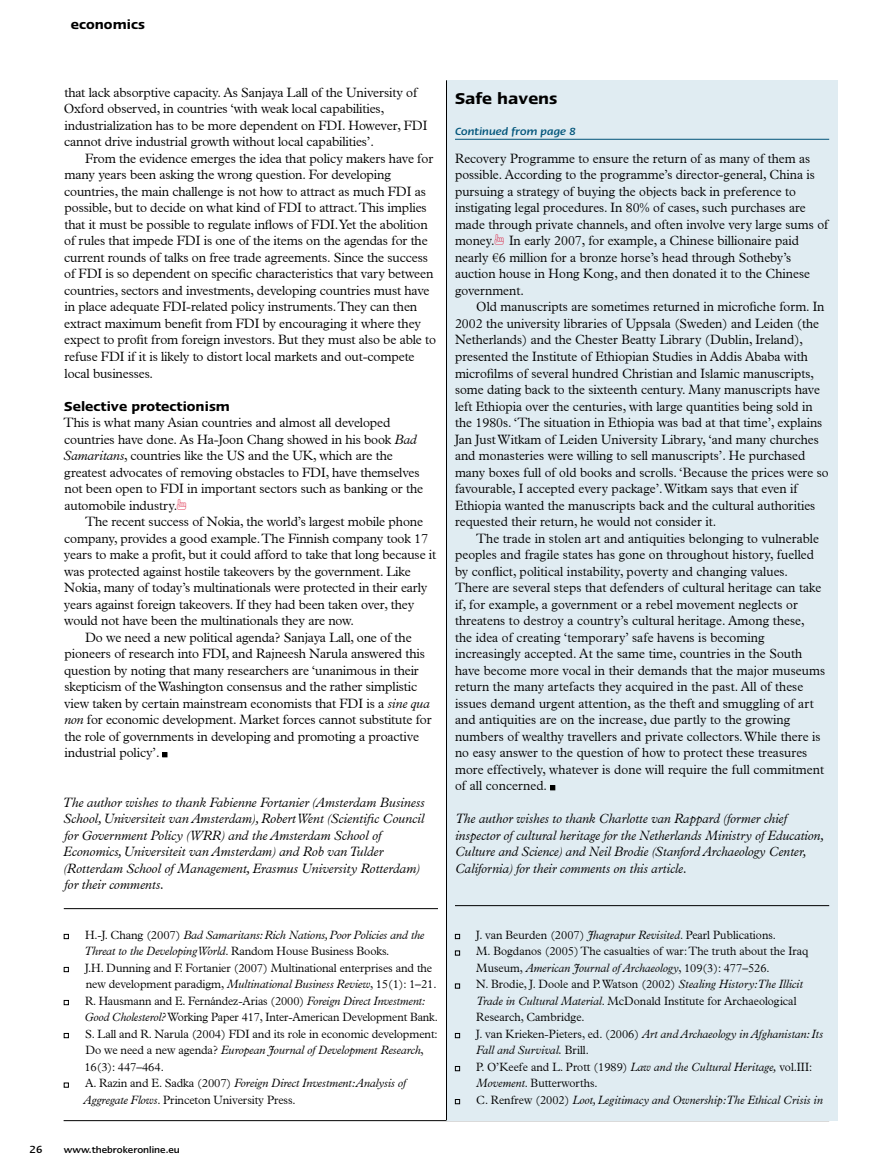
<style>
.page{position:relative;width:893px;height:1170px;background:#fff}
.page>*{position:absolute;margin:0;border:0;box-sizing:border-box;transform-origin:0 0}
.t1{font:600 18px "Linotype Ergo";color:#000}
.t2{font:600 15px "Linotype Ergo";color:#000}
.t3{font:300 13.5px/16.5px "Plantin";letter-spacing:-.005em;color:#000;scale:.95 1}
.t4{font:300 13.5px/16.5px "Plantin";letter-spacing:-.005em;color:#000}
.t5{font:italic 300 13.5px/16.5px "Plantin";color:#000}
.t6{font:italic 300 13.5px/16.5px "Plantin";color:#000;scale:.95 1}
.t7{font:300 12px/16.5px "Plantin";letter-spacing:-.01em;color:#000}
.t8{font:300 12px/16.5px "Plantin";letter-spacing:-.01em;color:#000;scale:.95 1}
.t9{font:italic 500 12px "Linotype Ergo";color:#00547a}
.t10{font:500 12px "Linotype Ergo";color:#000}
.t11{font:500 10.5px "Linotype Ergo";color:#000}
.s1{font-style:italic}
.s2{font-family:"All My Hands";font-weight:400;color:#da1638}
</style>
<div class="page">
<hr style="left:64px;top:1120px;width:765px;height:1px;background:#000">
<div style="left:446px;top:80px;width:392px;height:1040px;background:#e0ecf2"></div>
<hr style="left:64px;top:908px;width:374px;height:1px;background:#000">
<svg style="left:162px;top:752px;width:5px;height:5px"></svg>
<svg style="left:64px;top:933px;width:5px;height:5px"></svg>
<svg style="left:64px;top:966px;width:5px;height:5px"></svg>
<svg style="left:64px;top:999px;width:5px;height:5px"></svg>
<svg style="left:64px;top:1032px;width:5px;height:5px"></svg>
<svg style="left:64px;top:1082px;width:5px;height:5px"></svg>
<svg style="left:550px;top:785px;width:5px;height:5px"></svg>
<hr style="left:455px;top:905px;width:374px;height:1px;background:#000">
<svg style="left:455px;top:933px;width:5px;height:5px"></svg>
<svg style="left:455px;top:950px;width:5px;height:5px"></svg>
<svg style="left:455px;top:983px;width:5px;height:5px"></svg>
<svg style="left:455px;top:1032px;width:5px;height:5px"></svg>
<hr style="left:455px;top:139px;width:374px;height:1px;background:#00547a">
<hr style="left:446px;top:80px;width:1px;height:1040px;background:#000">
<p class="t2" style="left:71px;top:16px;width:76px">economics</p>
<p class="t4" style="left:64px;top:84px;width:365px">that lack absorptive capacity. As Sanjaya Lall of the University of Oxford observed, in countries ‘with weak local capabilities, industrialization has to be more dependent on FDI. However, FDI cannot drive industrial growth without local capabilities’.</p>
<p class="t4" style="left:64px;top:150px;width:373px;text-indent:21px">From the evidence emerges the idea that policy makers have for many years been asking the wrong question. For developing countries, the main challenge is not how to attract as much FDI as possible, but to decide on what kind of FDI to attract. This implies that it must be possible to regulate inflows of FDI. Yet the abolition of rules that impede FDI is one of the items on the agendas for the current rounds of talks on free trade agreements. Since the success of FDI is so dependent on specific characteristics that vary between countries, sectors and investments, developing countries must have in place adequate FDI-related policy instruments. They can then extract maximum benefit from FDI by encouraging it where they expect to profit from foreign investors. But they must also be able to refuse FDI if it is likely to distort local markets and out-compete local businesses.</p>
<p class="t2" style="left:64px;top:398px;width:167px">Selective protectionism</p>
<p class="t4" style="left:64px;top:414px;width:361px">This is what many Asian countries and almost all developed countries have done. As Ha-Joon Chang showed in his book <span class="s1">Bad Samaritans</span>, countries like the US and the UK, which are the greatest advocates of removing obstacles to FDI, have themselves not been open to FDI in important sectors such as banking or the automobile industry.<span class="s2">1</span></p>
<p class="t4" style="left:85px;top:513px;width:340px">The recent success of Nokia, the world’s largest mobile phone</p>
<p class="t4" style="left:64px;top:530px;width:365px">company, provides a good example. The Finnish company took 17</p>
<p class="t4" style="left:64px;top:546px;width:374px">years to make a profit, but it could afford to take that long because it</p>
<p class="t4" style="left:64px;top:563px;width:348px">was protected against hostile takeovers by the government. Like</p>
<p class="t4" style="left:64px;top:579px;width:365px">Nokia, many of today’s multinationals were protected in their early</p>
<p class="t4" style="left:64px;top:596px;width:352px">years against foreign takeovers. If they had been taken over, they</p>
<p class="t4" style="left:64px;top:612px;width:291px">would not have been the multinationals they are now.</p>
<p class="t4" style="left:85px;top:629px;width:328px">Do we need a new political agenda? Sanjaya Lall, one of the</p>
<p class="t4" style="left:65px;top:645px;width:362px">pioneers of research into FDI, and Rajneesh Narula answered this</p>
<p class="t4" style="left:64px;top:662px;width:356px">question by noting that many researchers are ‘unanimous in their</p>
<p class="t4" style="left:64px;top:678px;width:354px">skepticism of the Washington consensus and the rather simplistic</p>
<p class="t4" style="left:64px;top:695px;width:367px">view taken by certain mainstream economists that FDI is a <span class="s1">sine qua</span></p>
<p class="t4" style="left:64px;top:711px;width:369px"><span class="s1">non</span> for economic development. Market forces cannot substitute for</p>
<p class="t4" style="left:64px;top:728px;width:356px">the role of governments in developing and promoting a proactive</p>
<p class="t4" style="left:65px;top:744px;width:97px">industrial policy’.</p>
<p class="t5" style="left:63px;top:794px;width:364px">The author wishes to thank Fabienne Fortanier (Amsterdam Business School, Universiteit van Amsterdam), Robert Went (Scientific Council for Government Policy (WRR) and the Amsterdam School of Economics, Universiteit van Amsterdam) and Rob van Tulder (Rotterdam School of Management, Erasmus University Rotterdam) for their comments.</p>
<p class="t7" style="left:84px;top:926px;width:356px">H.-J. Chang (2007) <span class="s1">Bad Samaritans: Rich Nations, Poor Policies and the Threat to the Developing World</span>. Random House Business Books.<br>J.H. Dunning and F. Fortanier (2007) Multinational enterprises and the new development paradigm, <span class="s1">Multinational Business Review</span>, 15(1): 1–21.<br>R. Hausmann and E. Fernández-Arias (2000) <span class="s1">Foreign Direct Investment:<br>Good Cholesterol?</span> Working Paper 417, Inter-American Development Bank.<br>S. Lall and R. Narula (2004) FDI and its role in economic development:<br>Do we need a new agenda? <span class="s1">European Journal of Development Research</span>, 16(3): 447–464.<br>A. Razin and E. Sadka (2007) <span class="s1">Foreign Direct Investment: Analysis of Aggregate Flows</span>. Princeton University Press.</p>
<p class="t10" style="left:30px;top:1143px;width:14px">26</p>
<p class="t11" style="left:64px;top:1144px;width:118px">www.thebrokeronline.eu</p>
<h1 class="t1" style="left:455px;top:89px;width:104px">Safe havens</h1>
<p class="t9" style="left:455px;top:124px;width:122px">Continued from page 8</p>
<p class="t3" style="left:455px;top:150px;width:395px">Recovery Programme to ensure the return of as many of them as possible. According to the programme’s director-general, China is pursuing a strategy of buying the objects back in preference to instigating legal procedures. In 80% of cases, such purchases are made through private channels, and often involve very large sums of money.<span class="s2">1</span> In early 2007, for example, a Chinese billionaire paid nearly €6 million for a bronze horse’s head through Sotheby’s auction house in Hong Kong, and then donated it to the Chinese government.</p>
<p class="t3" style="left:455px;top:299px;width:395px;text-indent:21px">Old manuscripts are sometimes returned in microfiche form. In 2002 the university libraries of Uppsala (Sweden) and Leiden (the Netherlands) and the Chester Beatty Library (Dublin, Ireland), presented the Institute of Ethiopian Studies in Addis Ababa with microfilms of several hundred Christian and Islamic manuscripts, some dating back to the sixteenth century. Many manuscripts have left Ethiopia over the centuries, with large quantities being sold in the 1980s. ‘The situation in Ethiopia was bad at that time’, explains Jan Just Witkam of Leiden University Library, ‘and many churches and monasteries were willing to sell manuscripts’. He purchased many boxes full of old books and scrolls. ‘Because the prices were so favourable, I accepted every package’. Witkam says that even if Ethiopia wanted the manuscripts back and the cultural authorities requested their return, he would not consider it.</p>
<p class="t3" style="left:455px;top:530px;width:391px;text-indent:21px">The trade in stolen art and antiquities belonging to vulnerable peoples and fragile states has gone on throughout history, fuelled by conflict, political instability, poverty and changing values.<br>There are several steps that defenders of cultural heritage can take if, for example, a government or a rebel movement neglects or threatens to destroy a country’s cultural heritage. Among these,<br>the idea of creating ‘temporary’ safe havens is becoming increasingly accepted. At the same time, countries in the South have become more vocal in their demands that the major museums return the many artefacts they acquired in the past. All of these issues demand urgent attention, as the theft and smuggling of art and antiquities are on the increase, due partly to the growing numbers of wealthy travellers and private collectors. While there is no easy answer to the question of how to protect these treasures more effectively, whatever is done will require the full commitment of all concerned.</p>
<p class="t6" style="left:455px;top:810px;width:390px">The author wishes to thank Charlotte van Rappard (former chief inspector of cultural heritage for the Netherlands Ministry of Education, Culture and Science) and Neil Brodie (Stanford Archaeology Center, California) for their comments on this article.</p>
<p class="t8" style="left:476px;top:926px;width:366px">J. van Beurden (2007) <span class="s1">Jhagrapur Revisited</span>. Pearl Publications.<br>M. Bogdanos (2005) The casualties of war: The truth about the Iraq Museum, <span class="s1">American Journal of Archaeology</span>, 109(3): 477–526.<br>N. Brodie, J. Doole and P. Watson (2002) <span class="s1">Stealing History:The Illicit Trade in Cultural Material</span>. McDonald Institute for Archaeological Research, Cambridge.<br>J. van Krieken-Pieters, ed. (2006) <span class="s1">Art and Archaeology in Afghanistan: Its Fall and Survival.</span> Brill.<br>P. O’Keefe and L. Prott (1989) <span class="s1">Law and the Cultural Heritage,</span> vol.III:<br><span class="s1">Movement</span>. Butterworths.<br>C. Renfrew (2002) <span class="s1">Loot, Legitimacy and Ownership:The Ethical Crisis in</span></p>
</div>
